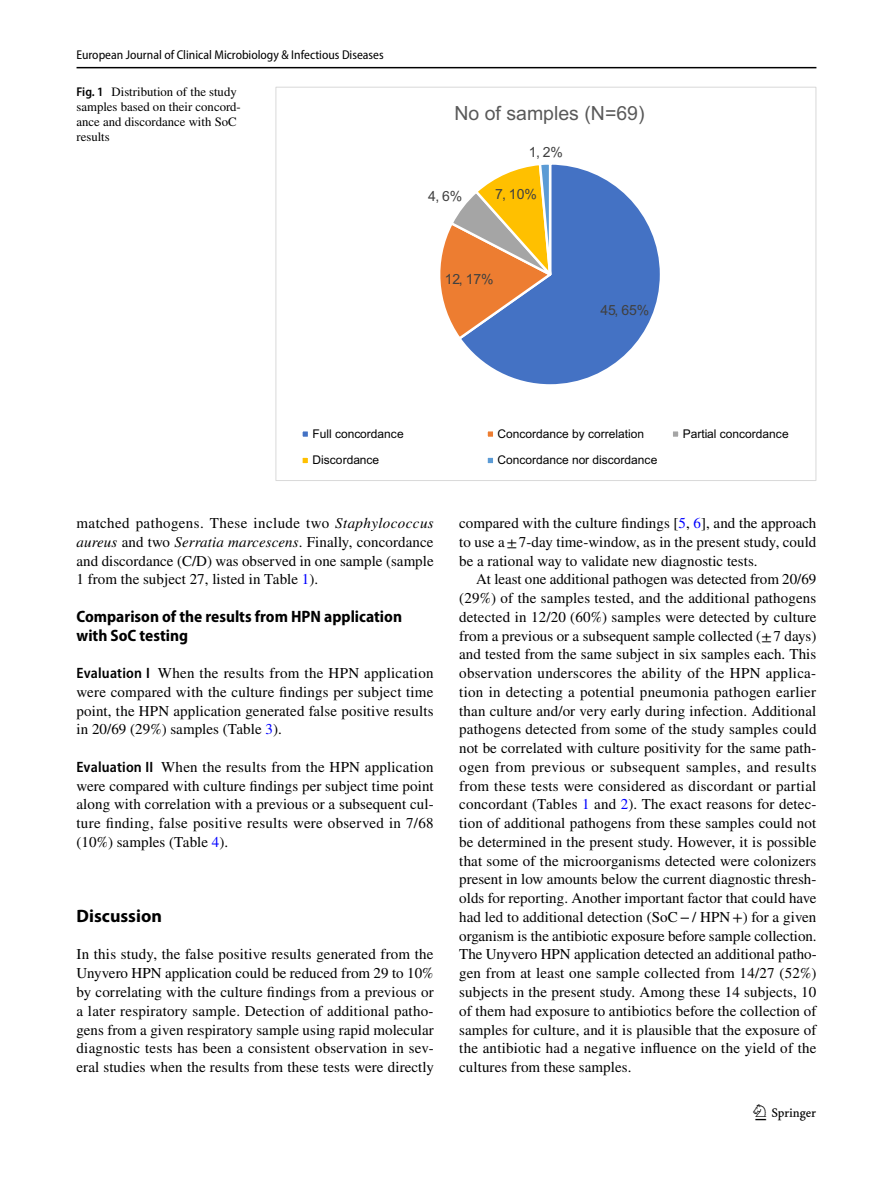
<style>
.page{position:relative;width:893px;height:1187px;background:#fff}
.page>*{position:absolute;margin:0;border:0;box-sizing:border-box;transform-origin:0 0}
.t1{font:22.5px "Springnew Regular 3";color:#000}
.t2{font:19.5px "Arial";color:#595959}
.t3{font:700 18px "Myriad Pro";color:#000}
.t4{font:700 semi-condensed 16.5px/18.8px "Myriad Pro";color:#000}
.t5{font:15px/18.8px "STIX";letter-spacing:.005em;color:#000;text-align:justify}
.t6{font:14.1px "Arial";color:#404040}
.t7{font:12.75px/15px "STIX";color:#000}
.t8{font:semi-condensed 12.75px "Myriad Pro";color:#000}
.t9{font:12px "Arial";color:#000}
.s1{font-family:"Myriad Pro";font-weight:600;font-stretch:semi-condensed}
.s2{font-style:italic}
.s3{color:#00f}
</style>
<div class="page">
<hr style="left:77px;top:67px;width:739px;height:1px;background:#000">
<svg style="left:463px;top:165px;width:197px;height:220px"></svg>
<svg style="left:440px;top:164px;width:121px;height:178px"></svg>
<div style="left:300px;top:429px;width:10px;height:10px;background:#4472c4;border:2px solid #fff"></div>
<div style="left:485px;top:429px;width:10px;height:10px;background:#ed7d31;border:2px solid #fff"></div>
<div style="left:670px;top:429px;width:11px;height:10px;background:#a5a5a5;border:2px solid #fff"></div>
<div style="left:300px;top:455px;width:10px;height:10px;background:#ffc000;border:2px solid #fff"></div>
<div style="left:485px;top:455px;width:10px;height:10px;background:#5b9bd5;border:2px solid #fff"></div>
<p class="t8" style="left:77px;top:48px;width:309px">European Journal of Clinical Microbiology &amp; Infectious Diseases</p>
<p class="t7" style="left:77px;top:85px;width:166px"><span class="s1">Fig. 1</span> Distribution of the study samples based on their concord&shy;ance and discordance with SoC results</p>
<h2 class="t2" style="left:454px;top:102px;width:192px">No of samples (N=69)</h2>
<p class="t6" style="left:529px;top:144px;width:36px">1, 2%</p>
<p class="t6" style="left:428px;top:188px;width:36px">4, 6%</p>
<p class="t6" style="left:495px;top:186px;width:43px">7, 10%</p>
<p class="t6" style="left:445px;top:271px;width:51px">12, 17%</p>
<p class="t6" style="left:600px;top:302px;width:51px">45, 65%</p>
<p class="t9" style="left:312px;top:427px;width:93px">Full concordance</p>
<p class="t9" style="left:498px;top:427px;width:148px">Concordance by correlation</p>
<p class="t9" style="left:683px;top:427px;width:108px">Partial concordance</p>
<p class="t9" style="left:312px;top:453px;width:68px">Discordance</p>
<p class="t9" style="left:498px;top:453px;width:162px">Concordance nor discordance</p>
<p class="t5" style="left:77px;top:514px;width:359px">matched pathogens. These include two <span class="s2">Staphylococcus aureus</span> and two <span class="s2">Serratia marcescens</span>. Finally, concordance and discordance (C/D) was observed in one sample (sample 1 from the subject 27, listed in Table <span class="s3">1</span>).</p>
<p class="t4" style="left:77px;top:607px;width:327px">Comparison of the results from HPN application with SoC testing</p>
<p class="t5" style="left:77px;top:664px;width:359px"><span class="s1">Evaluation I</span> When the results from the HPN application were compared with the culture findings per subject time point, the HPN application generated false positive results in 20/69 (29%) samples (Table <span class="s3">3</span>).</p>
<p class="t5" style="left:77px;top:758px;width:359px"><span class="s1">Evaluation II</span> When the results from the HPN application were compared with culture findings per subject time point along with correlation with a previous or a subsequent cul&shy;ture finding, false positive results were observed in 7/68 (10%) samples (Table <span class="s3">4</span>).</p>
<p class="t3" style="left:77px;top:904px;width:87px">Discussion</p>
<p class="t5" style="left:77px;top:946px;width:359px">In this study, the false positive results generated from the Unyvero HPN application could be reduced from 29 to 10% by correlating with the culture findings from a previous or a later respiratory sample. Detection of additional patho&shy;gens from a given respiratory sample using rapid molecular diagnostic tests has been a consistent observation in sev&shy;eral studies when the results from these tests were directly</p>
<p class="t5" style="left:459px;top:514px;width:359px">compared with the culture findings [<span class="s3">5</span>, <span class="s3">6</span>], and the approach to use a±7-day time-window, as in the present study, could be a rational way to validate new diagnostic tests.</p>
<p class="t5" style="left:459px;top:571px;width:359px;text-indent:17px">At least one additional pathogen was detected from 20/69 (29%) of the samples tested, and the additional pathogens detected in 12/20 (60%) samples were detected by culture from a previous or a subsequent sample collected (±7 days) and tested from the same subject in six samples each. This observation underscores the ability of the HPN applica&shy;tion in detecting a potential pneumonia pathogen earlier than culture and/or very early during infection. Additional pathogens detected from some of the study samples could not be correlated with culture positivity for the same path&shy;ogen from previous or subsequent samples, and results from these tests were considered as discordant or partial concordant (Tables <span class="s3">1</span> and <span class="s3">2</span>). The exact reasons for detec&shy;tion of additional pathogens from these samples could not be determined in the present study. However, it is possible that some of the microorganisms detected were colonizers present in low amounts below the current diagnostic thresh&shy;olds for reporting. Another important factor that could have had led to additional detection (SoC−/ HPN+) for a given organism is the antibiotic exposure before sample collection.<br>The Unyvero HPN application detected an additional patho&shy;gen from at least one sample collected from 14/27 (52%) subjects in the present study. Among these 14 subjects, 10 of them had exposure to antibiotics before the collection of samples for culture, and it is plausible that the exposure of the antibiotic had a negative influence on the yield of the cultures from these samples.</p>
<h1 class="t1" style="left:755px;top:1104px;width:62px">1 3</h1>
</div>
